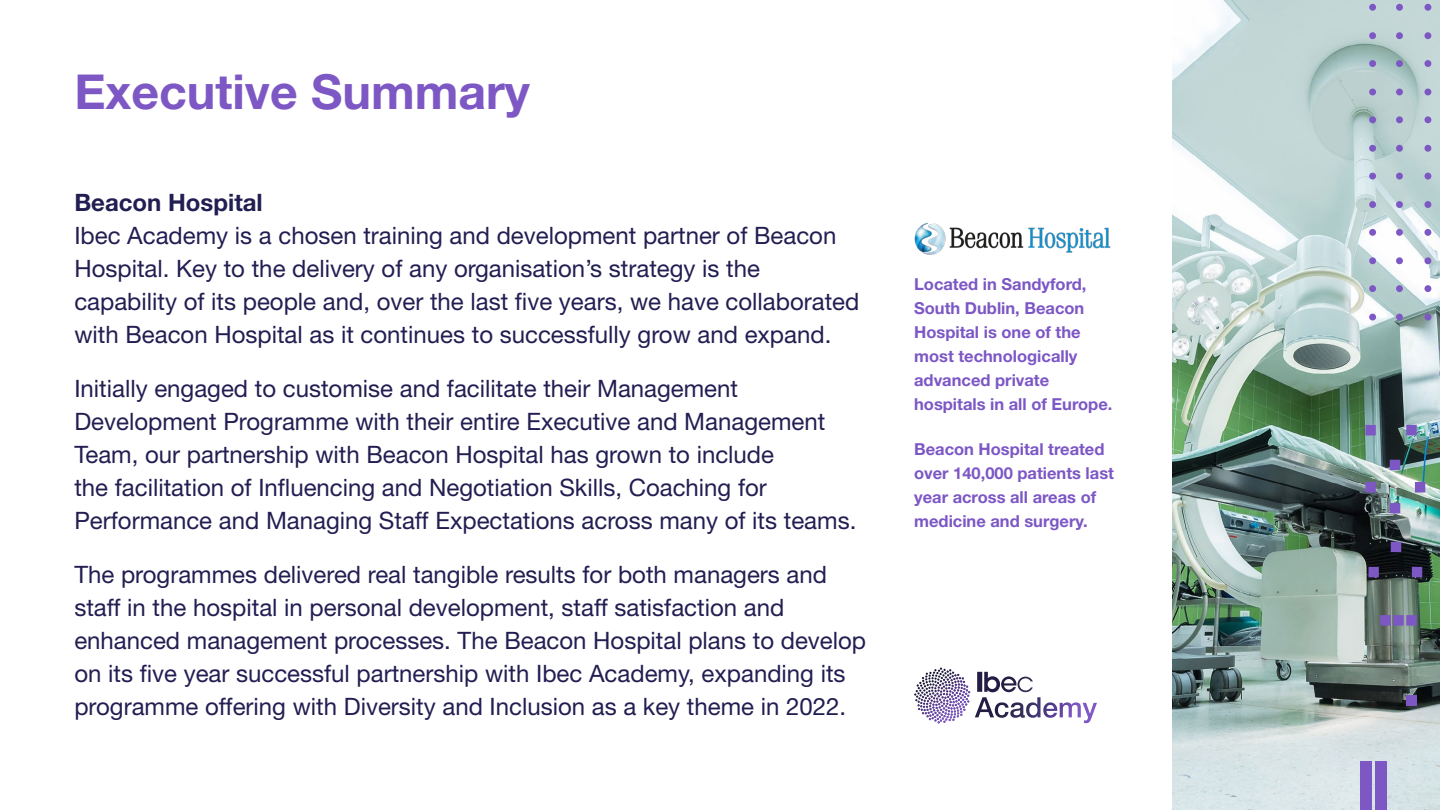
<style>
.page{position:relative;width:1440px;height:810px;background:#fff}
.page>*{position:absolute;margin:0;border:0;box-sizing:border-box;transform-origin:0 0}
.t1{font:700 48.22px "Helvetica Neue LT Std";color:#7d57c4}
.t2{font:24px/33px "Helvetica Neue LT Std";color:#221e52}
.t3{font:700 24px "Helvetica Neue LT Std";color:#221e52}
.t4{font:700 16.5px/24px "Helvetica Neue LT Std";color:#7c57c5}
</style>
<div class="page">
<img style="left:1173px;top:0;width:267px;height:810px">
<svg style="left:1365px;top:425px;width:52px;height:10px"></svg>
<img style="left:1365px;top:460px;width:60px;height:53px">
<svg style="left:1369px;top:542px;width:53px;height:35px;background:#211f33"></svg>
<svg style="left:1380px;top:615px;width:37px;height:11px"></svg>
<div style="left:1406px;top:695px;width:11px;height:11px;background:#7d57c4"></div>
<svg style="left:1439px;top:342px;width:1px;height:12px"></svg>
<svg style="left:1439px;top:367px;width:1px;height:13px"></svg>
<div style="left:1361px;top:762px;width:11px;height:48px;background:#7d57c4"></div>
<div style="left:1376px;top:762px;width:11px;height:48px;background:#7d57c4"></div>
<div style="left:1424px;top:4px;width:7px;height:7px;background:#7d57c4;border-radius:50%"></div>
<div style="left:1424px;top:32px;width:7px;height:7px;background:#7d57c4;border-radius:50%"></div>
<div style="left:1369px;top:4px;width:7px;height:7px;background:#7d57c4;border-radius:50%"></div>
<div style="left:1369px;top:32px;width:7px;height:7px;background:#7d57c4;border-radius:50%"></div>
<div style="left:1396px;top:4px;width:7px;height:7px;background:#7d57c4;border-radius:50%"></div>
<div style="left:1396px;top:32px;width:7px;height:7px;background:#7d57c4;border-radius:50%"></div>
<div style="left:1424px;top:60px;width:7px;height:7px;background:#7d57c4;border-radius:50%"></div>
<div style="left:1424px;top:89px;width:7px;height:6px;background:#7d57c4;border-radius:50%"></div>
<div style="left:1369px;top:60px;width:7px;height:7px;background:#7d57c4;border-radius:50%"></div>
<div style="left:1369px;top:89px;width:7px;height:6px;background:#7d57c4;border-radius:50%"></div>
<div style="left:1396px;top:60px;width:7px;height:7px;background:#7d57c4;border-radius:50%"></div>
<div style="left:1396px;top:89px;width:7px;height:6px;background:#7d57c4;border-radius:50%"></div>
<div style="left:1424px;top:116px;width:7px;height:7px;background:#7d57c4;border-radius:50%"></div>
<div style="left:1424px;top:145px;width:7px;height:7px;background:#7d57c4;border-radius:50%"></div>
<div style="left:1369px;top:116px;width:7px;height:7px;background:#7d57c4;border-radius:50%"></div>
<div style="left:1369px;top:145px;width:7px;height:7px;background:#7d57c4;border-radius:50%"></div>
<div style="left:1396px;top:116px;width:7px;height:7px;background:#7d57c4;border-radius:50%"></div>
<div style="left:1396px;top:145px;width:7px;height:7px;background:#7d57c4;border-radius:50%"></div>
<div style="left:1424px;top:173px;width:7px;height:7px;background:#7d57c4;border-radius:50%"></div>
<div style="left:1424px;top:201px;width:7px;height:7px;background:#7d57c4;border-radius:50%"></div>
<div style="left:1369px;top:173px;width:7px;height:7px;background:#7d57c4;border-radius:50%"></div>
<div style="left:1369px;top:201px;width:7px;height:7px;background:#7d57c4;border-radius:50%"></div>
<div style="left:1396px;top:173px;width:7px;height:7px;background:#7d57c4;border-radius:50%"></div>
<div style="left:1396px;top:201px;width:7px;height:7px;background:#7d57c4;border-radius:50%"></div>
<div style="left:1424px;top:229px;width:7px;height:7px;background:#7d57c4;border-radius:50%"></div>
<div style="left:1424px;top:257px;width:7px;height:7px;background:#7d57c4;border-radius:50%"></div>
<div style="left:1369px;top:229px;width:7px;height:7px;background:#7d57c4;border-radius:50%"></div>
<div style="left:1369px;top:257px;width:7px;height:7px;background:#7d57c4;border-radius:50%"></div>
<div style="left:1396px;top:229px;width:7px;height:7px;background:#7d57c4;border-radius:50%"></div>
<div style="left:1396px;top:257px;width:7px;height:7px;background:#7d57c4;border-radius:50%"></div>
<div style="left:1424px;top:285px;width:7px;height:7px;background:#7d57c4;border-radius:50%"></div>
<div style="left:1424px;top:314px;width:7px;height:7px;background:#7d57c4;border-radius:50%"></div>
<div style="left:1369px;top:285px;width:7px;height:7px;background:#7d57c4;border-radius:50%"></div>
<div style="left:1369px;top:314px;width:7px;height:7px;background:#7d57c4;border-radius:50%"></div>
<div style="left:1396px;top:285px;width:7px;height:7px;background:#7d57c4;border-radius:50%"></div>
<div style="left:1396px;top:314px;width:7px;height:7px;background:#7d57c4;border-radius:50%"></div>
<img style="left:914px;top:222px;width:196px;height:33px">
<svg style="left:914px;top:668px;width:56px;height:55px"></svg>
<img style="left:977px;top:672px;width:60px;height:33px">
<h1 class="t1" style="left:74px;top:62px;width:457px">Executive Summary</h1>
<p class="t3" style="left:74px;top:187px;width:190px">Beacon Hospital</p>
<p class="t2" style="left:74px;top:218px;width:786px">Ibec Academy is a chosen training and development partner of Beacon Hospital. Key to the delivery of any organisation’s strategy is the capability of its people and, over the last five years, we have collaborated with Beacon Hospital as it continues to successfully grow and expand.</p>
<p class="t2" style="left:74px;top:372px;width:783px">Initially engaged to customise and facilitate their Management Development Programme with their entire Executive and Management Team, our partnership with Beacon Hospital has grown to include<br>the facilitation of Influencing and Negotiation Skills, Coaching for Performance and Managing Staff Expectations across many of its teams.</p>
<p class="t2" style="left:74px;top:558px;width:793px">The programmes delivered real tangible results for both managers and staff in the hospital in personal development, staff satisfaction and enhanced management processes. The Beacon Hospital plans to develop on its five year successful partnership with Ibec Academy, expanding its programme offering with Diversity and Inclusion as a key theme in 2022.</p>
<p class="t4" style="left:914px;top:272px;width:200px">Located in Sandyford,<br>South Dublin, Beacon<br>Hospital is one of the most technologically advanced private hospitals in all of Europe.</p>
<p class="t4" style="left:914px;top:437px;width:201px">Beacon Hospital treated over 140,000 patients last year across all areas of medicine and surgery.</p>
</div>
